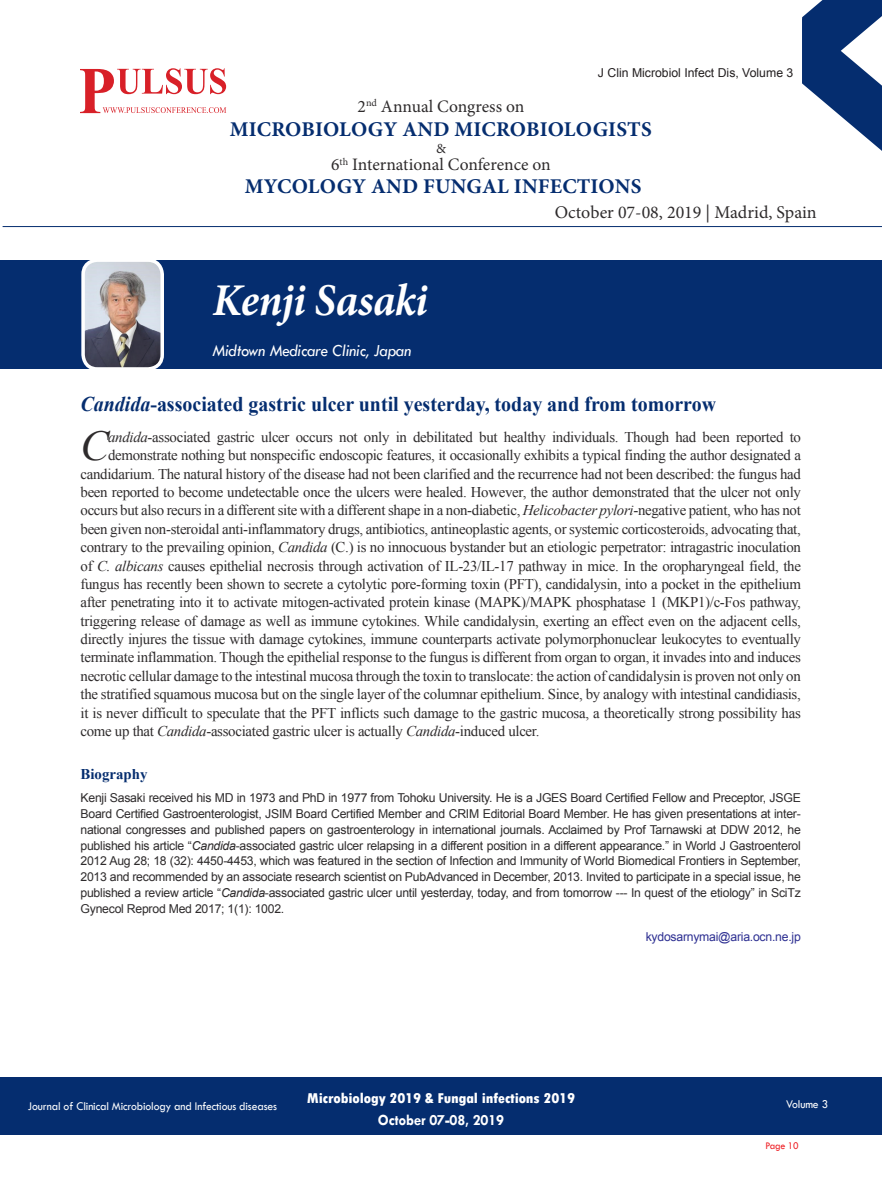
<style>
.page{position:relative;width:882px;height:1197px;background:#fff}
.page>*{position:absolute;margin:0;border:0;box-sizing:border-box;transform-origin:0 0}
.t1{font:italic 700 45.5px "Minion Pro";letter-spacing:-.02em;color:#fff;scale:.95 1}
.t2{font:italic 42.7px "Times New Roman";color:#2e2b2c}
.t3{font:700 21px "Times New Roman";color:#052d6f;scale:.95 1}
.t4{font:700 21px "Minion Pro";letter-spacing:.01em;color:#052d6f}
.t5{font:18.03px "Minion Pro";color:#2e2b2c}
.t6{font:17.5px "Minion Pro";color:#2e2b2c}
.t7{font:italic 17.5px "Tw Cen";letter-spacing:-.01em;color:#fff;scale:.95 1}
.t8{font:700 15.75px "Tw Cen";letter-spacing:-.01em;color:#fff;scale:.95 1}
.t9{font:14.88px "Times New Roman";letter-spacing:-.02em;color:#2e2b2c}
.t10{font:800 condensed 14.88px "Tw Cen";letter-spacing:-.01em;color:#fff;scale:1.1 1}
.t11{font:700 14.88px "Times New Roman";color:#052d6f}
.t12{font:14px "Minion Pro";color:#2e2b2c}
.t13{font:12.25px/15.8px "Arial";letter-spacing:-.02em;color:#2e2b2c;text-align:justify}
.t14{font:12.25px "Tw Cen";letter-spacing:-.01em;color:#fff;scale:.95 1}
.t15{font:12.25px "Arial";color:#231f20}
.t16{font:12.25px "Arial";letter-spacing:-.02em;color:#2e3092}
.t17{font:10.5px "Tw Cen";letter-spacing:-.02em;color:#ee1d23;scale:.95 1}
.s1{font-style:italic}
</style>
<div class="page">
<div style="left:0;top:1077px;width:882px;height:58px;background:#052d6f"></div>
<hr style="left:3px;top:226px;width:879px;height:1px;background:#052d6f">
<svg style="left:81px;top:68px;width:145px;height:45px"></svg>
<svg style="left:802px;top:0;width:80px;height:151px"></svg>
<div style="left:0;top:260px;width:882px;height:109px;background:#052d6f"></div>
<img style="left:83px;top:260px;width:79px;height:109px;border-radius:14px">
<div style="left:81px;top:258px;width:83px;height:113px;border:4px solid #fff;border-radius:14px"></div>
<p class="t6" style="left:358px;top:100px;width:168px">2<sup>nd</sup> Annual Congress on</p>
<p class="t15" style="left:598px;top:66px;width:197px">J Clin Microbiol Infect Dis, Volume 3</p>
<h3 class="t4" style="left:230px;top:121px;width:424px">MICROBIOLOGY AND MICROBIOLOGISTS</h3>
<p class="t12" style="left:436px;top:143px;width:11px">&amp;</p>
<p class="t6" style="left:331px;top:158px;width:221px">6<sup>th</sup> International Conference on</p>
<h3 class="t4" style="left:245px;top:178px;width:398px">MYCOLOGY AND FUNGAL INFECTIONS</h3>
<h1 class="t1" style="left:212px;top:282px;width:228px">Kenji Sasaki</h1>
<p class="t7" style="left:212px;top:341px;width:211px">Midtown Medicare Clinic, Japan</p>
<p class="t5" style="left:555px;top:205px;width:263px">October 07-08, 2019 | Madrid, Spain</p>
<h3 class="t3" style="left:81px;top:392px;width:671px"><span class="s1">Candida</span>-associated gastric ulcer until yesterday, today and from tomorrow</h3>
<h2 class="t2" style="left:81px;top:422px;width:30px">C</h2>
<p class="t9" style="left:108px;top:429px;width:694px"><span class="s1">andida</span>-associated gastric ulcer occurs not only in debilitated but healthy individuals. Though had been reported to</p>
<p class="t9" style="left:108px;top:447px;width:694px">demonstrate nothing but nonspecific endoscopic features, it occasionally exhibits a typical finding the author designated a</p>
<p class="t9" style="left:81px;top:465px;width:722px">candidarium. The natural history of the disease had not been clarified and the recurrence had not been described: the fungus had</p>
<p class="t9" style="left:81px;top:484px;width:722px">been reported to become undetectable once the ulcers were healed. However, the author demonstrated that the ulcer not only</p>
<p class="t9" style="left:81px;top:502px;width:722px">occurs but also recurs in a different site with a different shape in a non-diabetic, <span class="s1">Helicobacter pylori</span>-negative patient, who has not</p>
<p class="t9" style="left:81px;top:521px;width:722px">been given non-steroidal anti-inflammatory drugs, antibiotics, antineoplastic agents, or systemic corticosteroids, advocating that,</p>
<p class="t9" style="left:81px;top:539px;width:722px">contrary to the prevailing opinion, <span class="s1">Candida</span> (C.) is no innocuous bystander but an etiologic perpetrator: intragastric inoculation</p>
<p class="t9" style="left:81px;top:557px;width:722px">of <span class="s1">C. albicans</span> causes epithelial necrosis through activation of IL-23/IL-17 pathway in mice. In the oropharyngeal field, the</p>
<p class="t9" style="left:81px;top:576px;width:722px">fungus has recently been shown to secrete a cytolytic pore-forming toxin (PFT), candidalysin, into a pocket in the epithelium</p>
<p class="t9" style="left:81px;top:594px;width:722px">after penetrating into it to activate mitogen-activated protein kinase (MAPK)/MAPK phosphatase 1 (MKP1)/c-Fos pathway,</p>
<p class="t9" style="left:81px;top:612px;width:722px">triggering release of damage as well as immune cytokines. While candidalysin, exerting an effect even on the adjacent cells,</p>
<p class="t9" style="left:81px;top:631px;width:722px">directly injures the tissue with damage cytokines, immune counterparts activate polymorphonuclear leukocytes to eventually</p>
<p class="t9" style="left:81px;top:649px;width:722px">terminate inflammation. Though the epithelial response to the fungus is different from organ to organ, it invades into and induces</p>
<p class="t9" style="left:81px;top:668px;width:722px">necrotic cellular damage to the intestinal mucosa through the toxin to translocate: the action of candidalysin is proven not only on</p>
<p class="t9" style="left:81px;top:686px;width:722px">the stratified squamous mucosa but on the single layer of the columnar epithelium. Since, by analogy with intestinal candidiasis,</p>
<p class="t9" style="left:81px;top:704px;width:722px">it is never difficult to speculate that the PFT inflicts such damage to the gastric mucosa, a theoretically strong possibility has</p>
<p class="t9" style="left:81px;top:723px;width:460px">come up that <span class="s1">Candida</span>-associated gastric ulcer is actually <span class="s1">Candida</span>-induced ulcer.</p>
<p class="t11" style="left:81px;top:766px;width:68px">Biography</p>
<p class="t13" style="left:81px;top:790px;width:722px">Kenji Sasaki received his MD in 1973 and PhD in 1977 from Tohoku University. He is a JGES Board Certified Fellow and Preceptor, JSGE Board Certified Gastroenterologist, JSIM Board Certified Member and CRIM Editorial Board Member. He has given presentations at inter&shy;national congresses and published papers on gastroenterology in international journals. Acclaimed by Prof Tarnawski at DDW 2012, he published his article “<span class="s1">Candida</span>-associated gastric ulcer relapsing in a different position in a different appearance.” in World J Gastroenterol 2012 Aug 28; 18 (32): 4450-4453, which was featured in the section of Infection and Immunity of World Biomedical Frontiers in September, 2013 and recommended by an associate research scientist on PubAdvanced in December, 2013. Invited to participate in a special issue, he published a review article “<span class="s1">Candida</span>-associated gastric ulcer until yesterday, today, and from tomorrow --- In quest of the etiology” in SciTz Gynecol Reprod Med 2017; 1(1): 1002.</p>
<p class="t16" style="left:646px;top:930px;width:157px">kydosarnymai@aria.ocn.ne.jp</p>
<p class="t10" style="left:307px;top:1090px;width:245px">Microbiology 2019 &amp; Fungal infections 2019</p>
<p class="t8" style="left:378px;top:1112px;width:134px">October 07-08, 2019</p>
<p class="t14" style="left:28px;top:1100px;width:264px">Journal of Clinical Microbiology and Infectious diseases</p>
<p class="t14" style="left:786px;top:1097px;width:46px">Volume 3</p>
<p class="t17" style="left:765px;top:1140px;width:37px">Page 10</p>
</div>
